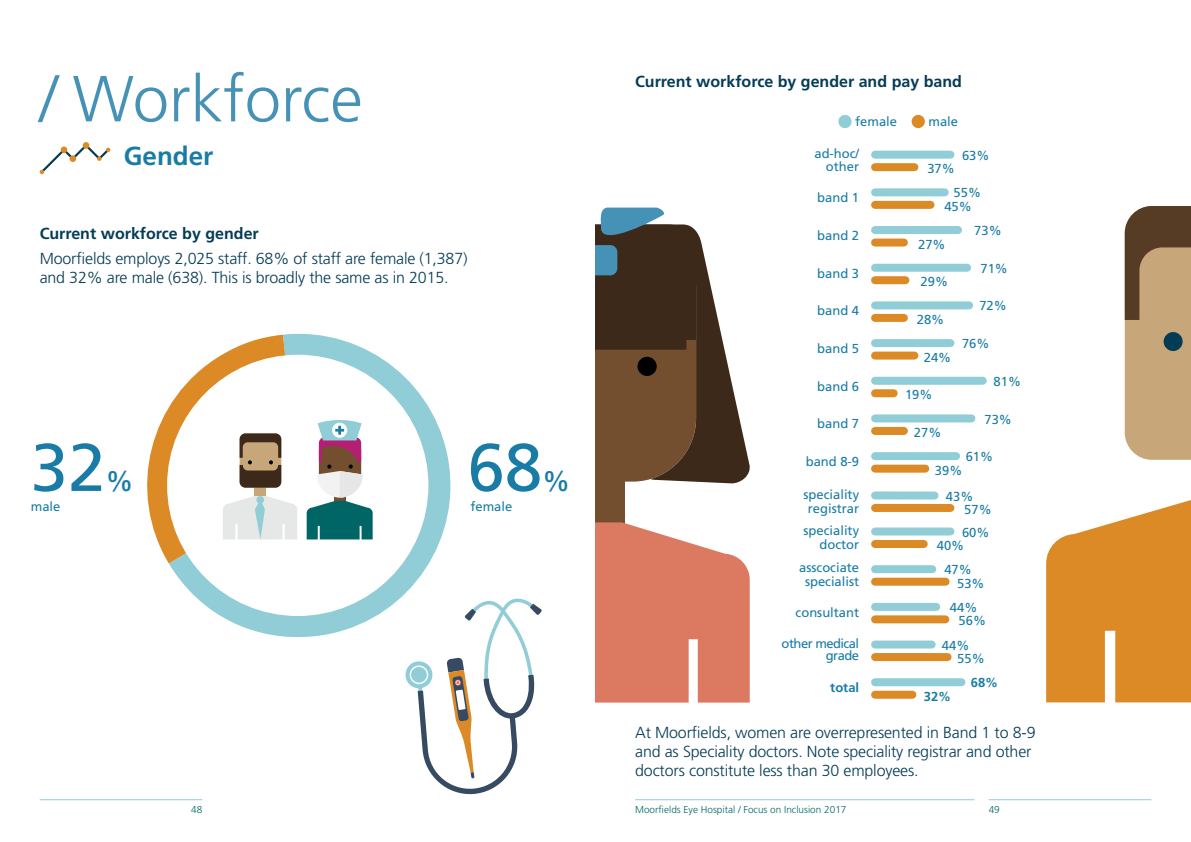
<style>
.page{position:relative;width:1191px;height:842px;background:#fff}
.page>*{position:absolute;margin:0;border:0;box-sizing:border-box;transform-origin:0 0}
.t1{font:67.1px "Frutiger";color:#197ca6}
.t2{font:300 65px "Frutiger";color:#4692b6}
.t3{font:28.3px "Frutiger";color:#197ca6}
.t4{font:700 26px "Frutiger";color:#197ca6}
.t5{font:300 16px/19px "Frutiger";letter-spacing:-.01em;color:#053c55}
.t6{font:700 16px "Frutiger";color:#053c55}
.t7{font:13px/13.5px "Frutiger";color:#197ca6}
.t8{font:13px/12px "Frutiger";letter-spacing:-.04em;color:#197ca6;text-align:right}
.t9{font:700 13px "Frutiger CE";color:#197ca6}
.t10{font:300 10px "Frutiger";color:#006665}
</style>
<div class="page">
<hr style="left:40px;top:799px;width:162px;height:1px;background:#91cdd7">
<hr style="left:988px;top:799px;width:163px;height:1px;background:#91cdd7">
<hr style="left:635px;top:799px;width:339px;height:1px;background:#91cdd7">
<svg style="left:169px;top:333px;width:282px;height:305px"></svg>
<div style="left:83px;top:142px;width:6px;height:7px;background:#db8a26;border-radius:50%"></div>
<svg style="left:40px;top:144px;width:70px;height:30px"></svg>
<div style="left:167px;top:355px;width:261px;height:261px;background:#fff;border-radius:50%"></div>
<svg style="left:307px;top:420px;width:66px;height:119px"></svg>
<svg style="left:147px;top:335px;width:152px;height:228px"></svg>
<svg style="left:405px;top:597px;width:137px;height:198px"></svg>
<div style="left:838px;top:115px;width:13px;height:13px;background:#91cdd7;border-radius:50%"></div>
<div style="left:911px;top:115px;width:14px;height:13px;background:#db8a26;border-radius:50%"></div>
<div style="left:875px;top:151px;width:75px;height:8px;background:#91cdd7"></div>
<div style="left:875px;top:163px;width:39px;height:8px;background:#db8a26"></div>
<div style="left:875px;top:188px;width:69px;height:8px;background:#91cdd7"></div>
<div style="left:875px;top:201px;width:55px;height:8px;background:#db8a26"></div>
<div style="left:875px;top:226px;width:83px;height:8px;background:#91cdd7"></div>
<div style="left:875px;top:239px;width:29px;height:8px;background:#db8a26"></div>
<div style="left:875px;top:264px;width:92px;height:8px;background:#91cdd7"></div>
<div style="left:875px;top:276px;width:30px;height:8px;background:#db8a26"></div>
<div style="left:875px;top:301px;width:94px;height:8px;background:#91cdd7"></div>
<div style="left:875px;top:314px;width:29px;height:8px;background:#db8a26"></div>
<div style="left:875px;top:339px;width:75px;height:8px;background:#91cdd7"></div>
<div style="left:875px;top:352px;width:39px;height:8px;background:#db8a26"></div>
<div style="left:875px;top:377px;width:107px;height:8px;background:#91cdd7"></div>
<div style="left:875px;top:389px;width:18px;height:8px;background:#db8a26"></div>
<div style="left:875px;top:414px;width:96px;height:8px;background:#91cdd7"></div>
<div style="left:875px;top:427px;width:29px;height:8px;background:#db8a26"></div>
<div style="left:875px;top:452px;width:81px;height:8px;background:#91cdd7"></div>
<div style="left:875px;top:465px;width:50px;height:8px;background:#db8a26"></div>
<div style="left:875px;top:491px;width:59px;height:8px;background:#91cdd7"></div>
<div style="left:875px;top:504px;width:75px;height:8px;background:#db8a26"></div>
<div style="left:875px;top:527px;width:75px;height:8px;background:#91cdd7"></div>
<div style="left:875px;top:540px;width:48px;height:8px;background:#db8a26"></div>
<div style="left:875px;top:565px;width:57px;height:8px;background:#91cdd7"></div>
<div style="left:875px;top:578px;width:70px;height:8px;background:#db8a26"></div>
<div style="left:875px;top:603px;width:61px;height:8px;background:#91cdd7"></div>
<div style="left:875px;top:615px;width:70px;height:8px;background:#db8a26"></div>
<div style="left:875px;top:640px;width:56px;height:8px;background:#91cdd7"></div>
<div style="left:875px;top:653px;width:72px;height:8px;background:#db8a26"></div>
<div style="left:875px;top:678px;width:86px;height:8px;background:#91cdd7"></div>
<div style="left:875px;top:691px;width:37px;height:8px;background:#db8a26"></div>
<div style="left:595px;top:426px;width:30px;height:113px;background:#734f30"></div>
<svg style="left:595px;top:522px;width:154px;height:181px;background:#df8973"></svg>
<svg style="left:696px;top:231px;width:54px;height:253px;fill:#3d291a"></svg>
<svg style="left:595px;top:208px;width:101px;height:274px;background:#5b4735"></svg>
<svg style="left:1124px;top:206px;width:67px;height:254px;background:#af906b"></svg>
<div style="left:1163px;top:332px;width:19px;height:19px;background:#053c55;border-radius:50%"></div>
<svg style="left:1046px;top:500px;width:145px;height:202px;background:#df9942"></svg>
<h2 class="t2" style="left:40px;top:62px;width:325px">/ Workforce</h2>
<h3 class="t4" style="left:124px;top:141px;width:91px">Gender</h3>
<p class="t6" style="left:40px;top:224px;width:221px">Current workforce by gender</p>
<p class="t5" style="left:40px;top:249px;width:429px">Moorfields employs 2,025 staff. 68% of staff are female (1,387) and 32% are male (638). This is broadly the same as in 2015.</p>
<h1 class="t1" style="left:31px;top:428px;width:76px">32</h1>
<h3 class="t3" style="left:105px;top:464px;width:30px">%</h3>
<h1 class="t1" style="left:467px;top:428px;width:76px">68</h1>
<h3 class="t3" style="left:542px;top:464px;width:30px">%</h3>
<p class="t7" style="left:31px;top:499px;width:31px">male</p>
<p class="t7" style="left:470px;top:499px;width:43px">female</p>
<p class="t6" style="left:635px;top:72px;width:328px">Current workforce by gender and pay band</p>
<p class="t7" style="left:855px;top:115px;width:43px">female</p>
<p class="t7" style="left:928px;top:115px;width:31px">male</p>
<p class="t7" style="left:814px;top:147px;width:46px;line-height:12.5px;text-align:right">ad-hoc/ other</p>
<p class="t7" style="left:962px;top:148px;width:29px">63%</p>
<p class="t7" style="left:927px;top:162px;width:29px">37%</p>
<p class="t7" style="left:817px;top:191px;width:43px">band 1</p>
<p class="t7" style="left:944px;top:186px;width:38px;text-indent:9px">55%<br>45%</p>
<p class="t7" style="left:817px;top:228px;width:43px">band 2</p>
<p class="t7" style="left:974px;top:224px;width:29px">73%</p>
<p class="t7" style="left:918px;top:237px;width:29px">27%</p>
<p class="t7" style="left:817px;top:266px;width:43px">band 3</p>
<p class="t7" style="left:980px;top:261px;width:29px">71%</p>
<p class="t7" style="left:920px;top:275px;width:29px">29%</p>
<p class="t7" style="left:817px;top:304px;width:43px">band 4</p>
<p class="t7" style="left:979px;top:299px;width:29px">72%</p>
<p class="t7" style="left:916px;top:313px;width:29px">28%</p>
<p class="t7" style="left:817px;top:341px;width:43px">band 5</p>
<p class="t7" style="left:962px;top:337px;width:29px">76%</p>
<p class="t7" style="left:923px;top:350px;width:29px">24%</p>
<p class="t7" style="left:817px;top:379px;width:43px">band 6</p>
<p class="t7" style="left:993px;top:374px;width:29px">81%</p>
<p class="t7" style="left:905px;top:388px;width:29px">19%</p>
<p class="t7" style="left:817px;top:417px;width:43px">band 7</p>
<p class="t7" style="left:984px;top:412px;width:29px">73%</p>
<p class="t7" style="left:914px;top:426px;width:29px">27%</p>
<p class="t7" style="left:805px;top:455px;width:55px">band 8-9</p>
<p class="t7" style="left:965px;top:450px;width:29px">61%</p>
<p class="t7" style="left:935px;top:463px;width:29px">39%</p>
<p class="t7" style="left:803px;top:487px;width:57px;line-height:14px;text-align:center">speciality registrar</p>
<p class="t7" style="left:964px;top:489px;width:29px;text-indent:-18px">43%<br>57%</p>
<p class="t7" style="left:803px;top:523px;width:57px;line-height:14px;text-align:right">speciality doctor</p>
<p class="t7" style="left:936px;top:525px;width:54px;text-indent:25px">60%<br>40%</p>
<p class="t7" style="left:799px;top:561px;width:61px;line-height:14px;text-align:center">asscociate specialist</p>
<p class="t7" style="left:957px;top:563px;width:29px;text-indent:-13px">47%<br>53%</p>
<p class="t7" style="left:795px;top:605px;width:65px">consultant</p>
<p class="t7" style="left:958px;top:600px;width:29px;text-indent:-9px">44%<br>56%</p>
<p class="t8" style="left:781px;top:638px;width:79px">other medical grade</p>
<p class="t7" style="left:957px;top:638px;width:29px;text-indent:-15px">44%<br>55%</p>
<p class="t9" style="left:830px;top:680px;width:30px">total</p>
<p class="t9" style="left:971px;top:675px;width:29px">68%</p>
<p class="t9" style="left:923px;top:688px;width:29px">32%</p>
<p class="t5" style="left:635px;top:723px;width:402px">At Moorfields, women are overrepresented in Band 1 to 8-9 and as Speciality doctors. Note speciality registrar and other doctors constitute less than 30 employees.</p>
<p class="t10" style="left:191px;top:804px;width:13px">48</p>
<p class="t10" style="left:635px;top:804px;width:213px">Moorfields Eye Hospital / Focus on Inclusion 2017</p>
<p class="t10" style="left:988px;top:804px;width:13px">49</p>
</div>
